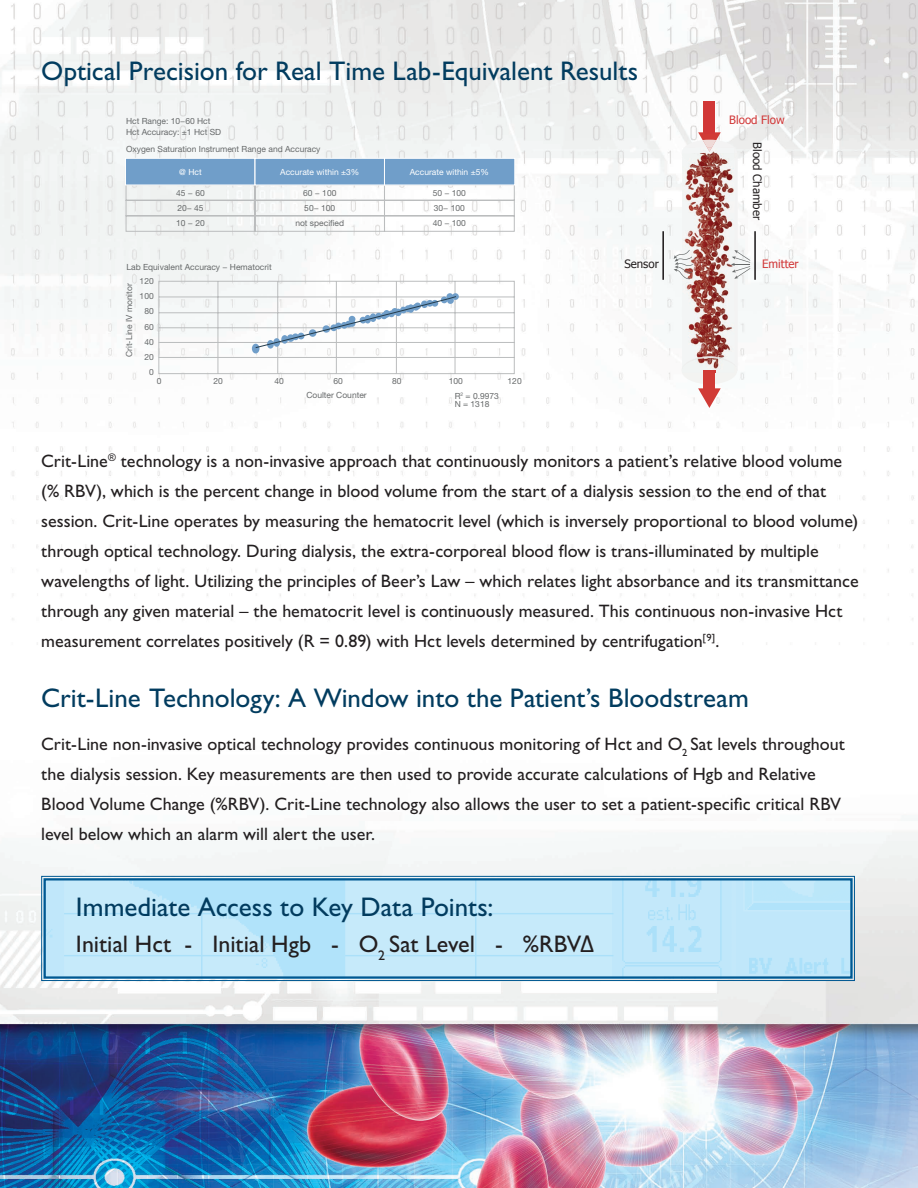
<style>
.page{position:relative;width:918px;height:1188px;background:#fff}
.page>*{position:absolute;margin:0;border:0;box-sizing:border-box;transform-origin:0 0}
.subhead{font:27px "Gill Sans Std";color:#023c5f}
.chartheader{font:24px "Gill Sans Std";color:#231f20}
.chartheader-2{font:18px/30px "Gill Sans Std";color:#231f20}
.t1{font:11.55px "Tahoma";color:#231f20}
.t2{font:11.55px "Tahoma";color:#d13737}
.t3{font:8.4px/15.1px "Helvetica Neue";color:#66696a}
.t4{font:8.4px "Helvetica Neue";color:#fff}
</style>
<div class="page">
<img style="left:0;top:0;width:918px;height:1188px">
<svg style="left:41px;top:876px;width:814px;height:105px"></svg>
<div style="left:44px;top:878px;width:809px;height:101px;border:2px solid #005891"></div>
<div style="left:682px;top:357px;width:55px;height:27px;background:#f3f3f1;border-radius:50%"></div>
<div style="left:704px;top:370px;width:11px;height:22px;background:#d13b36"></div>
<svg style="left:698px;top:388px;width:23px;height:20px"></svg>
<svg style="left:674px;top:132px;width:76px;height:241px"></svg>
<hr style="left:662px;top:231px;width:2px;height:49px;background:#231f20">
<hr style="left:754px;top:231px;width:2px;height:49px;background:#231f20">
<div style="left:704px;top:101px;width:11px;height:33px;background:#d13737"></div>
<svg style="left:158px;top:280px;width:357px;height:94px"></svg>
<svg style="left:125px;top:185px;width:390px;height:47px"></svg>
<div style="left:125px;top:158px;width:130px;height:27px;background:#709ec9;border:1px solid #fff"></div>
<div style="left:255px;top:158px;width:130px;height:27px;background:#709ec9;border:1px solid #fff"></div>
<div style="left:384px;top:158px;width:131px;height:27px;background:#709ec9;border:1px solid #fff"></div>
<p class="subhead" style="left:41px;top:56px;width:598px">Optical Precision for Real Time Lab-Equivalent Results</p>
<p class="t3" style="left:126px;top:116px;width:97px;line-height:10.9px">Hct Range: 10−60 Hct<br>Hct Accuracy: ±1 Hct SD</p>
<p class="t3" style="left:126px;top:142px;width:196px">Oxygen Saturation Instrument Range and Accuracy</p>
<p class="t4" style="left:179px;top:166px;width:24px">@ Hct</p>
<p class="t4" style="left:280px;top:166px;width:81px">Accurate within ±3%</p>
<p class="t4" style="left:410px;top:166px;width:81px">Accurate within ±5%</p>
<p class="t3" style="left:176px;top:186px;width:30px">45 − 60<br>20− 45<br>10 − 20</p>
<p class="t3" style="left:295px;top:186px;width:50px;text-align:center">60 − 100<br>50− 100<br>not specified</p>
<p class="t3" style="left:433px;top:186px;width:35px">50 − 100<br>30− 100<br>40 − 100</p>
<p class="t2" style="left:729px;top:113px;width:57px">Blood Flow</p>
<p class="t1" style="left:765px;top:142px;width:79px;rotate:90deg">Blood Chamber</p>
<p class="t3" style="left:126px;top:260px;width:147px">Lab Equivalent Accuracy − Hematocrit</p>
<p class="t3" style="left:122px;top:357px;width:75px;rotate:-90deg">Crit-Line IV monitor</p>
<p class="t3" style="left:140px;top:274px;width:16px;text-align:right">120<br>100<br>80<br>60<br>40<br>20<br>0</p>
<p class="t3" style="left:157px;top:374px;width:6px">0</p>
<p class="t3" style="left:213px;top:374px;width:11px">20</p>
<p class="t3" style="left:275px;top:374px;width:11px">40</p>
<p class="t3" style="left:333px;top:374px;width:11px">60</p>
<p class="t3" style="left:392px;top:374px;width:11px">80</p>
<p class="t3" style="left:449px;top:374px;width:16px">100</p>
<p class="t3" style="left:508px;top:374px;width:16px">120</p>
<p class="t3" style="left:306px;top:388px;width:62px">Coulter Counter</p>
<p class="t3" style="left:455px;top:392px;width:46px;line-height:7.9px">R<sup>2</sup> = 0.9973<br>N = 1318</p>
<p class="t1" style="left:624px;top:256px;width:36px">Sensor</p>
<p class="t2" style="left:762px;top:256px;width:38px">Emitter</p>
<p class="chartheader-2" style="left:41px;top:446px;width:819px">Crit-Line<sup>®</sup> technology is a non-invasive approach that continuously monitors a patient’s relative blood volume (% RBV), which is the percent change in blood volume from the start of a dialysis session to the end of that session. Crit-Line operates by measuring the hematocrit level (which is inversely proportional to blood volume) through optical technology. During dialysis, the extra-corporeal blood flow is trans-illuminated by multiple wavelengths of light. Utilizing the principles of Beer’s Law – which relates light absorbance and its transmittance through any given material – the hematocrit level is continuously measured. This continuous non-invasive Hct measurement correlates positively (R = 0.89) with Hct levels determined by centrifugation<sup>[9]</sup>.</p>
<p class="subhead" style="left:41px;top:682px;width:709px">Crit-Line Technology: A Window into the Patient’s Bloodstream</p>
<p class="chartheader-2" style="left:41px;top:729px;width:805px">Crit-Line non-invasive optical technology provides continuous monitoring of Hct and O<sub>2</sub> Sat levels throughout the dialysis session. Key measurements are then used to provide accurate calculations of Hgb and Relative Blood Volume Change (%RBV). Crit-Line technology also allows the user to set a patient-specific critical RBV level below which an alarm will alert the user.</p>
<p class="subhead" style="left:76px;top:892px;width:419px">Immediate Access to Key Data Points:</p>
<p class="chartheader" style="left:76px;top:930px;width:520px">Initial Hct - Initial Hgb - O<sub>2</sub> Sat Level - %RBV∆</p>
</div>
